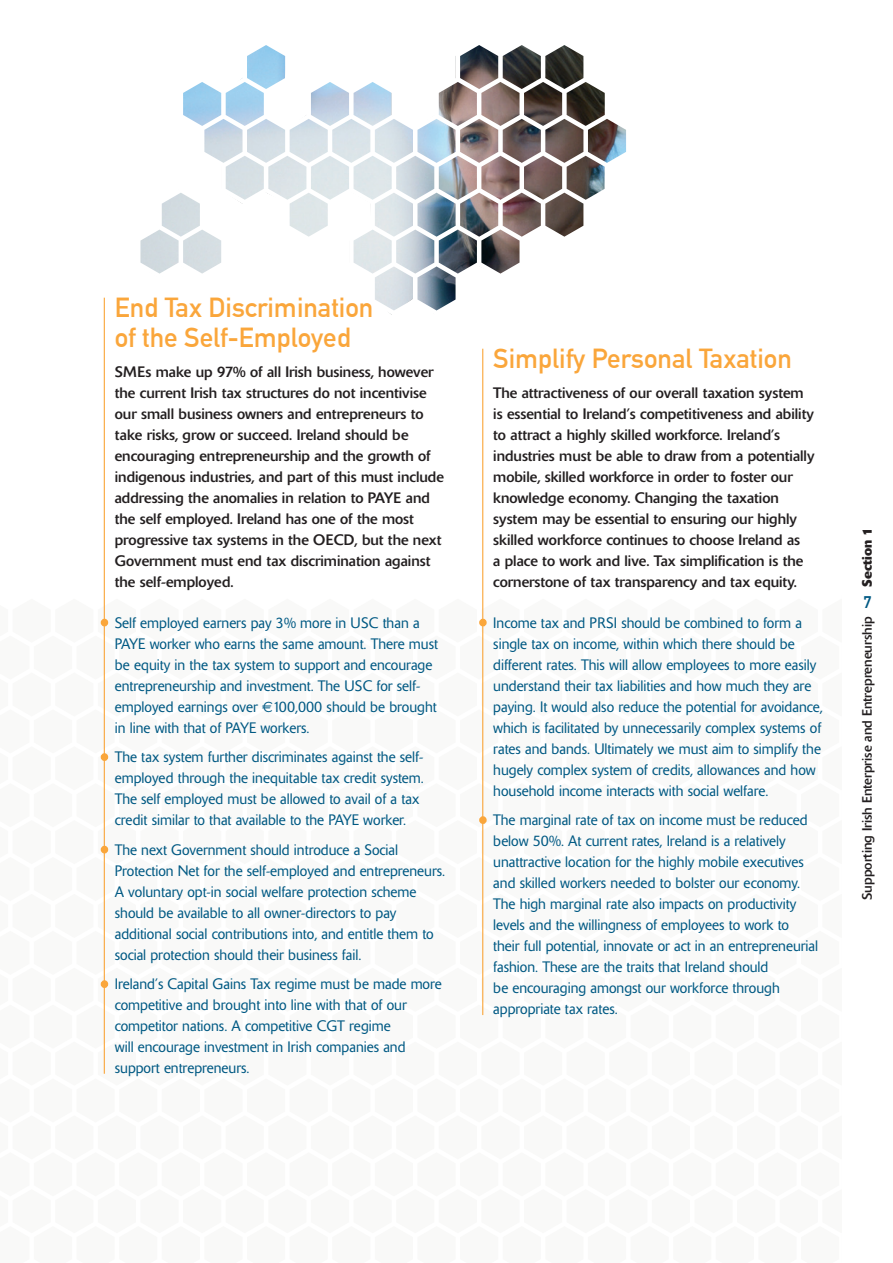
<style>
.page{position:relative;width:893px;height:1263px;background:#fff}
.page>*{position:absolute;margin:0;border:0;box-sizing:border-box;transform-origin:0 0}
.t1{font:700 27px/30px "DIN Alternate";color:#faa63b}
.t2{font:700 16.5px "DIN Alternate";color:#005983}
.t3{font:300 15px/21px "Delta";color:#005983;scale:.96 1}
.t4{font:15px/21px "Delta";color:#231f20}
.t5{font:13.5px "Delta";color:#231f20}
.t6{font:700 13.5px "Delta";color:#231f20}
.s1{font-weight:700;color:#faa63b}
.s2{font-family:"Euro Sans";font-weight:400}
</style>
<div class="page">
<svg style="left:100px;top:45px;width:526px;height:1029px"></svg>
<div style="left:479px;top:619px;width:8px;height:7px;border:3px solid #faa63b;border-radius:50%"></div>
<div style="left:479px;top:816px;width:8px;height:8px;border:3px solid #faa63b;border-radius:50%"></div>
<div style="left:101px;top:619px;width:7px;height:7px;border:3px solid #faa63b;border-radius:50%"></div>
<div style="left:101px;top:753px;width:7px;height:8px;border:3px solid #faa63b;border-radius:50%"></div>
<div style="left:101px;top:846px;width:7px;height:7px;border:3px solid #faa63b;border-radius:50%"></div>
<div style="left:101px;top:980px;width:7px;height:8px;border:3px solid #faa63b;border-radius:50%"></div>
<hr style="left:104px;top:298px;width:1px;height:776px;background:#faa63b">
<hr style="left:482px;top:349px;width:1px;height:666px;background:#faa63b">
<h1 class="t1" style="left:115px;top:291px;width:260px">End Tax Discrimination of the Self-Employed</h1>
<p class="t4" style="left:115px;top:361px;width:330px">SMEs make up 97% of all Irish business, however the current Irish tax structures do not incentivise our small business owners and entrepreneurs to take risks, grow or succeed. Ireland should be encouraging entrepreneurship and the growth of indigenous industries, and part of this must include addressing the anomalies in relation to PAYE and the self employed. Ireland has one of the most progressive tax systems in the OECD, but the next Government must end tax discrimination against the self-employed.</p>
<p class="t3" style="left:115px;top:612px;width:338px;text-indent:-13px"><span class="s1">•</span> Self employed earners pay 3% more in USC than a PAYE worker who earns the same amount. There must be equity in the tax system to support and encourage entrepreneurship and investment. The USC for self&shy;employed earnings over <span class="s2">€</span>100,000 should be brought in line with that of PAYE workers.</p>
<p class="t3" style="left:115px;top:747px;width:323px;text-indent:-13px"><span class="s1">•</span> The tax system further discriminates against the self&shy;employed through the inequitable tax credit system.<br>The self employed must be allowed to avail of a tax credit similar to that available to the PAYE worker.</p>
<p class="t3" style="left:115px;top:839px;width:346px;text-indent:-13px"><span class="s1">•</span> The next Government should introduce a Social Protection Net for the self-employed and entrepreneurs.<br>A voluntary opt-in social welfare protection scheme should be available to all owner-directors to pay additional social contributions into, and entitle them to social protection should their business fail.</p>
<p class="t3" style="left:115px;top:974px;width:342px;text-indent:-13px"><span class="s1">•</span> Ireland’s Capital Gains Tax regime must be made more competitive and brought into line with that of our competitor nations. A competitive CGT regime<br>will encourage investment in Irish companies and support entrepreneurs.</p>
<h1 class="t1" style="left:493px;top:342px;width:300px">Simplify Personal Taxation</h1>
<p class="t4" style="left:493px;top:382px;width:323px">The attractiveness of our overall taxation system is essential to Ireland’s competitiveness and ability to attract a highly skilled workforce. Ireland’s industries must be able to draw from a potentially mobile, skilled workforce in order to foster our knowledge economy. Changing the taxation system may be essential to ensuring our highly skilled workforce continues to choose Ireland as<br>a place to work and live. Tax simplification is the cornerstone of tax transparency and tax equity.</p>
<p class="t3" style="left:493px;top:612px;width:345px;text-indent:-13px"><span class="s1">•</span> Income tax and PRSI should be combined to form a single tax on income, within which there should be different rates. This will allow employees to more easily understand their tax liabilities and how much they are paying. It would also reduce the potential for avoidance, which is facilitated by unnecessarily complex systems of rates and bands. Ultimately we must aim to simplify the hugely complex system of credits, allowances and how household income interacts with social welfare.</p>
<p class="t3" style="left:493px;top:810px;width:340px;text-indent:-13px"><span class="s1">•</span> The marginal rate of tax on income must be reduced below 50%. At current rates, Ireland is a relatively unattractive location for the highly mobile executives and skilled workers needed to bolster our economy.<br>The high marginal rate also impacts on productivity levels and the willingness of employees to work to their full potential, innovate or act in an entrepreneurial fashion. These are the traits that Ireland should<br>be encouraging amongst our workforce through appropriate tax rates.</p>
<p class="t6" style="left:859px;top:587px;width:61px;rotate:-90deg">Section 1</p>
<p class="t5" style="left:859px;top:900px;width:285px;rotate:-90deg">Supporting Irish Enterprise and Entrepreneurship</p>
<p class="t2" style="left:863px;top:590px;width:9px">7</p>
</div>
